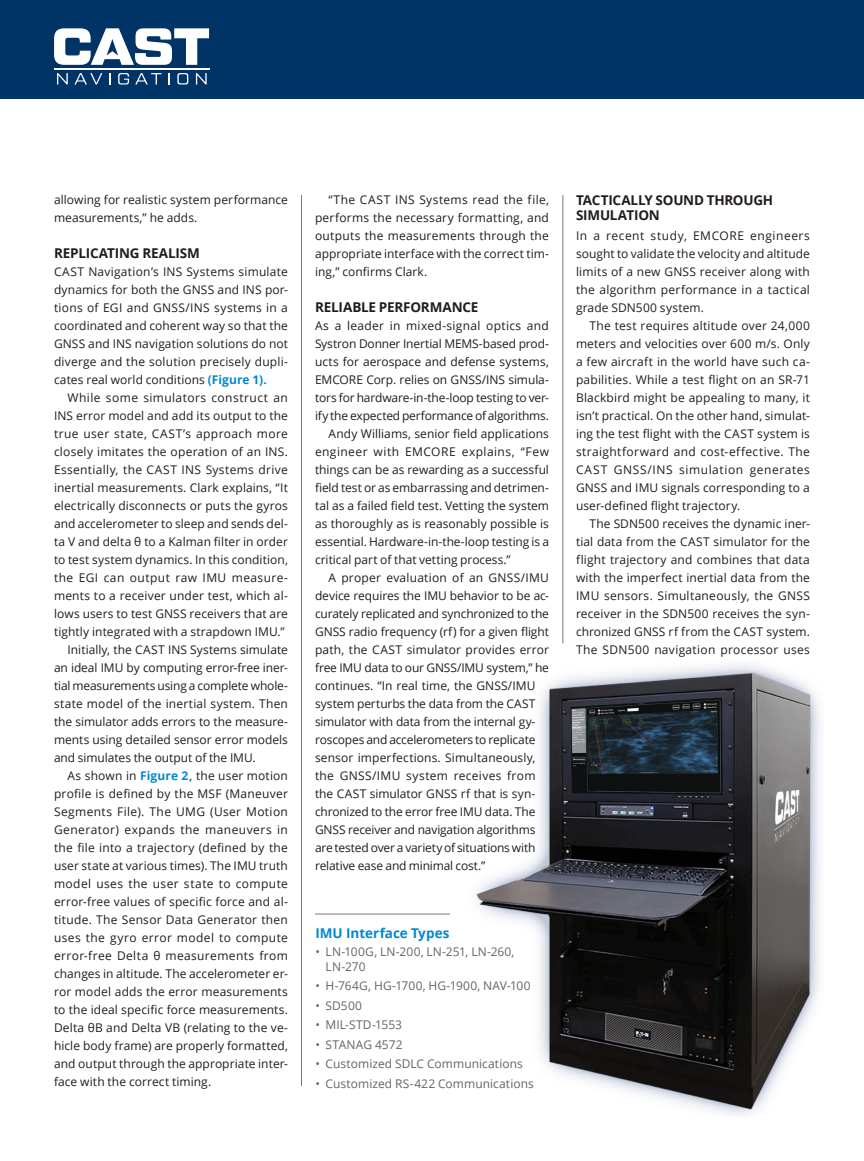
<style>
.page{position:relative;width:864px;height:1161px;background:#fff}
.page>*{position:absolute;margin:0;border:0;box-sizing:border-box;transform-origin:0 0}
.t1{font:700 13.5px/15px "Open Sans";letter-spacing:-.015em;color:#211b20}
.t2{font:700 13.5px "Open Sans";color:#0089cf}
.t3{font:12px/18px "Open Sans";letter-spacing:.005em;color:#211b20;text-align:justify}
.t4{font:12px "Open Sans";letter-spacing:-.015em;color:#211b20}
.t5{font:12px/15px "Open Sans";letter-spacing:.005em;color:#636466}
.t6{font:12px "Open Sans";letter-spacing:.025em;color:#211b20}
.t7{font:12px "Open Sans";letter-spacing:.03em;color:#211b20}
.t8{font:12px "Open Sans";letter-spacing:.035em;color:#211b20}
.t9{font:12px "Open Sans";letter-spacing:-.02em;color:#211b20}
.t10{font:12px "Open Sans";letter-spacing:.04em;color:#211b20}
.s1{font-weight:700;color:#0089cf}
</style>
<div class="page">
<img style="left:476px;top:664px;width:344px;height:452px">
<hr style="left:301px;top:195px;width:1px;height:891px;background:#77787b">
<hr style="left:315px;top:914px;width:135px;height:1px;background:#77787b">
<hr style="left:562px;top:195px;width:1px;height:448px;background:#77787b">
<div style="left:0;top:0;width:864px;height:99px;background:#036"></div>
<svg style="left:54px;top:28px;width:155px;height:37px"></svg>
<hr style="left:54px;top:68px;width:155px;height:1px;background:#fff">
<svg style="left:57px;top:73px;width:11px;height:11px"></svg>
<svg style="left:74px;top:73px;width:28px;height:11px"></svg>
<svg style="left:109px;top:73px;width:2px;height:12px"></svg>
<svg style="left:118px;top:73px;width:11px;height:12px"></svg>
<svg style="left:135px;top:73px;width:26px;height:12px"></svg>
<svg style="left:168px;top:73px;width:2px;height:12px"></svg>
<svg style="left:177px;top:73px;width:11px;height:12px"></svg>
<svg style="left:196px;top:73px;width:11px;height:12px"></svg>
<p class="t3" style="left:54px;top:190px;width:236px">allowing for realistic system performance measurements,” he adds.</p>
<p class="t1" style="left:54px;top:245px;width:148px">REPLICATING REALISM</p>
<p class="t3" style="left:54px;top:262px;width:236px">CAST Navigation’s INS Systems simulate dynamics for both the GNSS and INS por&shy;tions of EGI and GNSS/INS systems in a coordinated and coherent way so that the GNSS and INS navigation solutions do not diverge and the solution precisely dupli&shy;cates real world conditions <span class="s1">(Figure 1).</span></p>
<p class="t8" style="left:68px;top:389px;width:222px">While some simulators construct an</p>
<p class="t3" style="left:54px;top:406px;width:236px">INS error model and add its output to the</p>
<p class="t7" style="left:54px;top:425px;width:236px">true user state, CAST’s approach more</p>
<p class="t3" style="left:54px;top:442px;width:236px">closely imitates the operation of an INS.</p>
<p class="t6" style="left:54px;top:461px;width:236px">Essentially, the CAST INS Systems drive</p>
<p class="t3" style="left:54px;top:478px;width:235px">inertial measurements. Clark explains, “It</p>
<p class="t3" style="left:54px;top:496px;width:235px">electrically disconnects or puts the gyros</p>
<p class="t3" style="left:54px;top:514px;width:235px">and accelerometer to sleep and sends del-</p>
<p class="t3" style="left:54px;top:532px;width:235px">ta V and delta θ to a Kalman filter in order</p>
<p class="t3" style="left:54px;top:550px;width:235px">to test system dynamics. In this condition,</p>
<p class="t8" style="left:54px;top:569px;width:235px">the EGI can output raw IMU measure-</p>
<p class="t3" style="left:54px;top:586px;width:235px">ments to a receiver under test, which al-</p>
<p class="t3" style="left:54px;top:604px;width:235px">lows users to test GNSS receivers that are</p>
<p class="t3" style="left:54px;top:622px;width:232px">tightly integrated with a strapdown IMU.”</p>
<p class="t3" style="left:68px;top:640px;width:222px">Initially, the CAST INS Systems simulate</p>
<p class="t3" style="left:54px;top:658px;width:235px">an ideal IMU by computing error-free iner-</p>
<p class="t3" style="left:54px;top:676px;width:235px">tial measurements using a complete whole-</p>
<p class="t3" style="left:54px;top:694px;width:236px">state model of the inertial system. Then</p>
<p class="t3" style="left:54px;top:712px;width:235px">the simulator adds errors to the measure-</p>
<p class="t3" style="left:54px;top:730px;width:236px">ments using detailed sensor error models</p>
<p class="t3" style="left:54px;top:748px;width:203px">and simulates the output of the IMU.</p>
<p class="t3" style="left:68px;top:766px;width:222px">As shown in <span class="s1">Figure 2,</span> the user motion</p>
<p class="t3" style="left:54px;top:784px;width:236px">profile is defined by the MSF (Maneuver</p>
<p class="t7" style="left:54px;top:803px;width:235px">Segments File). The UMG (User Motion</p>
<p class="t8" style="left:54px;top:821px;width:236px">Generator) expands the maneuvers in</p>
<p class="t6" style="left:54px;top:839px;width:236px">the file into a trajectory (defined by the</p>
<p class="t3" style="left:54px;top:856px;width:235px">user state at various times). The IMU truth</p>
<p class="t8" style="left:54px;top:875px;width:236px">model uses the user state to compute</p>
<p class="t3" style="left:54px;top:892px;width:235px">error-free values of specific force and al-</p>
<p class="t3" style="left:54px;top:910px;width:235px">titude. The Sensor Data Generator then</p>
<p class="t7" style="left:54px;top:929px;width:236px">uses the gyro error model to compute</p>
<p class="t7" style="left:54px;top:947px;width:236px">error-free Delta θ measurements from</p>
<p class="t3" style="left:54px;top:964px;width:235px">changes in altitude. The accelerometer er-</p>
<p class="t3" style="left:54px;top:982px;width:235px">ror model adds the error measurements</p>
<p class="t3" style="left:54px;top:1000px;width:235px">to the ideal specific force measurements.</p>
<p class="t3" style="left:54px;top:1018px;width:235px">Delta θB and Delta VB (relating to the ve-</p>
<p class="t3" style="left:54px;top:1036px;width:235px">hicle body frame) are properly formatted,</p>
<p class="t3" style="left:54px;top:1054px;width:235px">and output through the appropriate inter-</p>
<p class="t3" style="left:54px;top:1072px;width:159px">face with the correct timing.</p>
<p class="t3" style="left:315px;top:190px;width:236px;text-indent:14px">“The CAST INS Systems read the file, performs the necessary formatting, and outputs the measurements through the appropriate interface with the correct tim&shy;ing,” confirms Clark.</p>
<p class="t1" style="left:315px;top:299px;width:165px">RELIABLE PERFORMANCE</p>
<p class="t6" style="left:315px;top:317px;width:236px">As a leader in mixed-signal optics and</p>
<p class="t4" style="left:315px;top:335px;width:235px">Systron Donner Inertial MEMS-based prod-</p>
<p class="t3" style="left:315px;top:352px;width:235px">ucts for aerospace and defense systems,</p>
<p class="t3" style="left:315px;top:370px;width:235px">EMCORE Corp. relies on GNSS/INS simula-</p>
<p class="t4" style="left:315px;top:389px;width:235px">tors for hardware-in-the-loop testing to ver-</p>
<p class="t9" style="left:315px;top:407px;width:235px">ify the expected performance of algorithms.</p>
<p class="t3" style="left:328px;top:424px;width:222px">Andy Williams, senior field applications</p>
<p class="t10" style="left:315px;top:443px;width:236px">engineer with EMCORE explains, “Few</p>
<p class="t3" style="left:315px;top:460px;width:236px">things can be as rewarding as a successful</p>
<p class="t3" style="left:315px;top:478px;width:235px">field test or as embarrassing and detrimen-</p>
<p class="t3" style="left:315px;top:496px;width:235px">tal as a failed field test. Vetting the system</p>
<p class="t3" style="left:315px;top:514px;width:236px">as thoroughly as is reasonably possible is</p>
<p class="t3" style="left:315px;top:532px;width:236px">essential. Hardware-in-the-loop testing is a</p>
<p class="t3" style="left:315px;top:550px;width:197px">critical part of that vetting process.”</p>
<p class="t3" style="left:328px;top:568px;width:222px">A proper evaluation of an GNSS/IMU</p>
<p class="t3" style="left:315px;top:586px;width:235px">device requires the IMU behavior to be ac-</p>
<p class="t4" style="left:315px;top:605px;width:236px">curately replicated and synchronized to the</p>
<p class="t3" style="left:315px;top:622px;width:236px">GNSS radio frequency (rf) for a given flight</p>
<p class="t3" style="left:315px;top:640px;width:236px">path, the CAST simulator provides error</p>
<p class="t4" style="left:315px;top:659px;width:236px">free IMU data to our GNSS/IMU system,” he</p>
<p class="t3" style="left:315px;top:676px;width:222px">continues. “In real time, the GNSS/IMU</p>
<p class="t3" style="left:315px;top:694px;width:222px">system perturbs the data from the CAST</p>
<p class="t4" style="left:315px;top:713px;width:222px">simulator with data from the internal gy-</p>
<p class="t4" style="left:315px;top:731px;width:222px">roscopes and accelerometers to replicate</p>
<p class="t3" style="left:315px;top:748px;width:222px">sensor imperfections. Simultaneously,</p>
<p class="t6" style="left:315px;top:767px;width:222px">the GNSS/IMU system receives from</p>
<p class="t3" style="left:315px;top:784px;width:222px">the CAST simulator GNSS rf that is syn-</p>
<p class="t4" style="left:315px;top:803px;width:222px">chronized to the error free IMU data. The</p>
<p class="t4" style="left:315px;top:821px;width:222px">GNSS receiver and navigation algorithms</p>
<p class="t4" style="left:315px;top:839px;width:222px">are tested over a variety of situations with</p>
<p class="t4" style="left:315px;top:857px;width:172px">relative ease and minimal cost.”</p>
<p class="t2" style="left:315px;top:923px;width:136px">IMU Interface Types</p>
<p class="t5" style="left:326px;top:943px;width:190px;text-indent:-10px">• LN-100G, LN-200, LN-251, LN-260,<br>LN-270</p>
<p class="t5" style="left:315px;top:978px;width:217px">• H-764G, HG-1700, HG-1900, NAV-100</p>
<p class="t5" style="left:315px;top:997px;width:48px">• SD500</p>
<p class="t5" style="left:315px;top:1017px;width:88px">• MIL-STD-1553</p>
<p class="t5" style="left:315px;top:1036px;width:89px">• STANAG 4572</p>
<p class="t5" style="left:315px;top:1056px;width:209px">• Customized SDLC Communications</p>
<p class="t5" style="left:315px;top:1075px;width:220px">• Customized RS-422 Communications</p>
<p class="t1" style="left:576px;top:192px;width:199px">TACTICALLY SOUND THROUGH<br>SIMULATION</p>
<p class="t3" style="left:576px;top:226px;width:236px">In a recent study, EMCORE engineers sought to validate the velocity and altitude limits of a new GNSS receiver along with the algorithm performance in a tactical grade SDN500 system.</p>
<p class="t3" style="left:576px;top:316px;width:236px;text-indent:14px">The test requires altitude over 24,000 meters and velocities over 600 m/s. Only a few aircraft in the world have such ca&shy;pabilities. While a test flight on an SR-71<br>Blackbird might be appealing to many, it isn’t practical. On the other hand, simulat&shy;ing the test flight with the CAST system is straightforward and cost-effective. The CAST GNSS/INS simulation generates GNSS and IMU signals corresponding to a user-defined flight trajectory.</p>
<p class="t3" style="left:576px;top:514px;width:236px;text-indent:14px">The SDN500 receives the dynamic iner&shy;tial data from the CAST simulator for the flight trajectory and combines that data with the imperfect inertial data from the IMU sensors. Simultaneously, the GNSS receiver in the SDN500 receives the syn&shy;chronized GNSS rf from the CAST system.<br>The SDN500 navigation processor uses</p>
</div>
